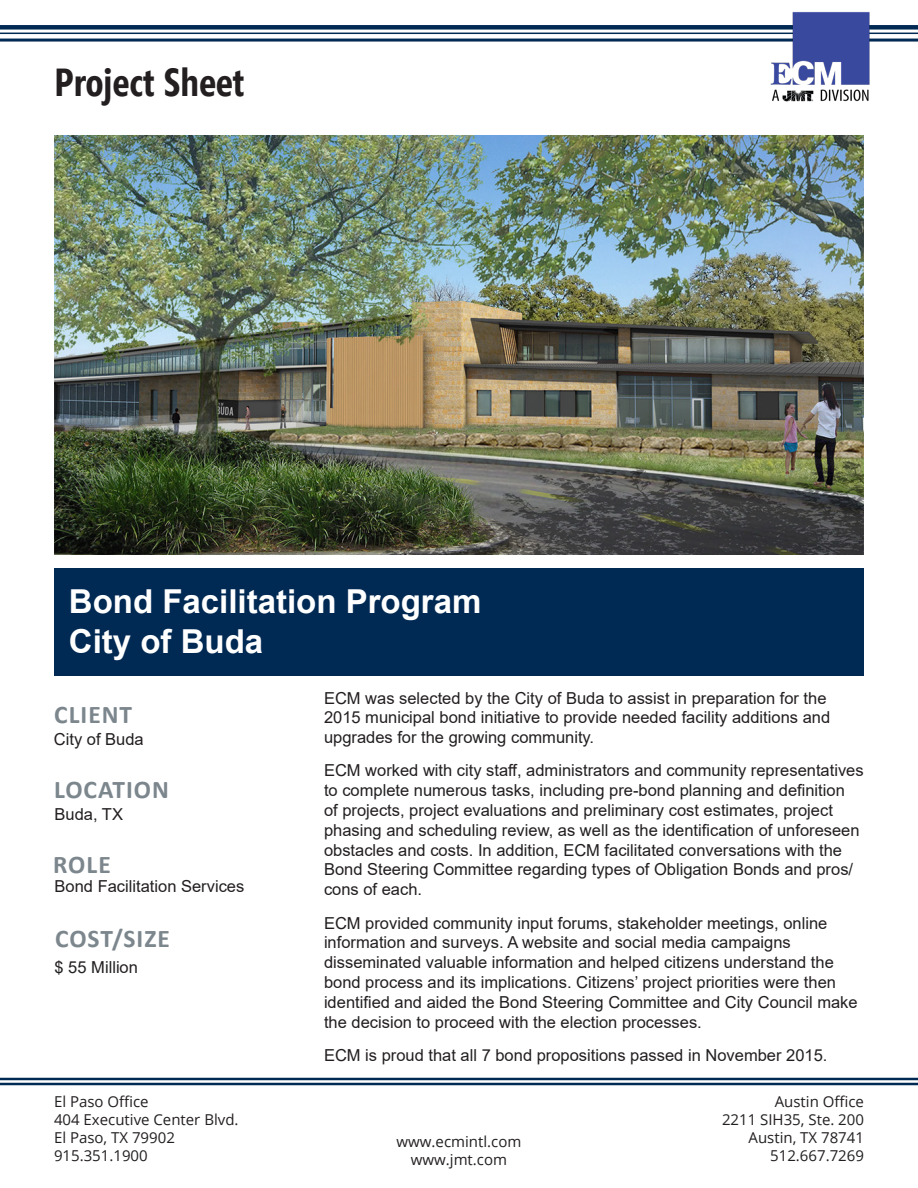
<style>
.page{position:relative;width:918px;height:1188px;background:#fff}
.page>*{position:absolute;margin:0;border:0;box-sizing:border-box;transform-origin:0 0}
.t1{font:700 39px "Segoe Condensed";color:#231f20}
.t2{font:700 33px/39.6px "Arial";color:#fff}
.t3{font:700 25.5px "Calibri";letter-spacing:.04em;color:#7c868d}
.t4{font:16.5px/19.8px "Arial";color:#231f20}
.t5{font:15px/18px "Open Sans";color:#231f20}
</style>
<div class="page">
<hr style="left:0;top:1078px;width:918px;height:2px;background:#002953">
<hr style="left:0;top:1083px;width:918px;height:2px;background:#002953">
<div style="left:55px;top:568px;width:809px;height:108px;background:#002953"></div>
<div style="left:0;top:25px;width:918px;height:5px;background:#002953"></div>
<hr style="left:0;top:33px;width:918px;height:1px;background:#002953">
<hr style="left:0;top:39px;width:918px;height:3px;background:#002953">
<img style="left:768px;top:12px;width:104px;height:89px">
<img style="left:54px;top:135px;width:810px;height:419px">
<h1 class="t1" style="left:55px;top:58px;width:191px">Project Sheet</h1>
<h2 class="t2" style="left:69px;top:582px;width:414px">Bond Facilitation Program<br>City of Buda</h2>
<p class="t4" style="left:324px;top:688px;width:508px">ECM was selected by the City of Buda to assist in preparation for the<br>2015 municipal bond initiative to provide needed facility additions and upgrades for the growing community.</p>
<p class="t4" style="left:324px;top:761px;width:541px">ECM worked with city staff, administrators and community representatives to complete numerous tasks, including pre-bond planning and definition<br>of projects, project evaluations and preliminary cost estimates, project phasing and scheduling review, as well as the identification of unforeseen obstacles and costs. In addition, ECM facilitated conversations with the Bond Steering Committee regarding types of Obligation Bonds and pros/ cons of each.</p>
<p class="t4" style="left:324px;top:913px;width:535px">ECM provided community input forums, stakeholder meetings, online information and surveys. A website and social media campaigns disseminated valuable information and helped citizens understand the bond process and its implications. Citizens’ project priorities were then identified and aided the Bond Steering Committee and City Council make the decision to proceed with the election processes.</p>
<p class="t4" style="left:324px;top:1045px;width:505px">ECM is proud that all 7 bond propositions passed in November 2015.</p>
<h3 class="t3" style="left:54px;top:696px;width:79px">CLIENT</h3>
<p class="t4" style="left:54px;top:730px;width:91px">City of Buda</p>
<h3 class="t3" style="left:54px;top:771px;width:116px">LOCATION</h3>
<p class="t4" style="left:55px;top:804px;width:70px">Buda, TX</p>
<h3 class="t3" style="left:53px;top:846px;width:59px">ROLE</h3>
<p class="t4" style="left:55px;top:876px;width:191px">Bond Facilitation Services</p>
<h3 class="t3" style="left:55px;top:921px;width:116px">COST/SIZE</h3>
<p class="t4" style="left:55px;top:957px;width:85px">$ 55 Million</p>
<p class="t5" style="left:54px;top:1092px;width:186px">El Paso Office<br>404 Executive Center Blvd.<br>El Paso, TX 79902<br>915.351.1900</p>
<p class="t5" style="left:722px;top:1092px;width:144px;text-align:right">Austin Office<br>2211 SIH35, Ste. 200<br>Austin, TX 78741<br>512.667.7269</p>
<p class="t5" style="left:397px;top:1132px;width:126px;text-align:center">www.ecmintl.com www.jmt.com</p>
</div>
